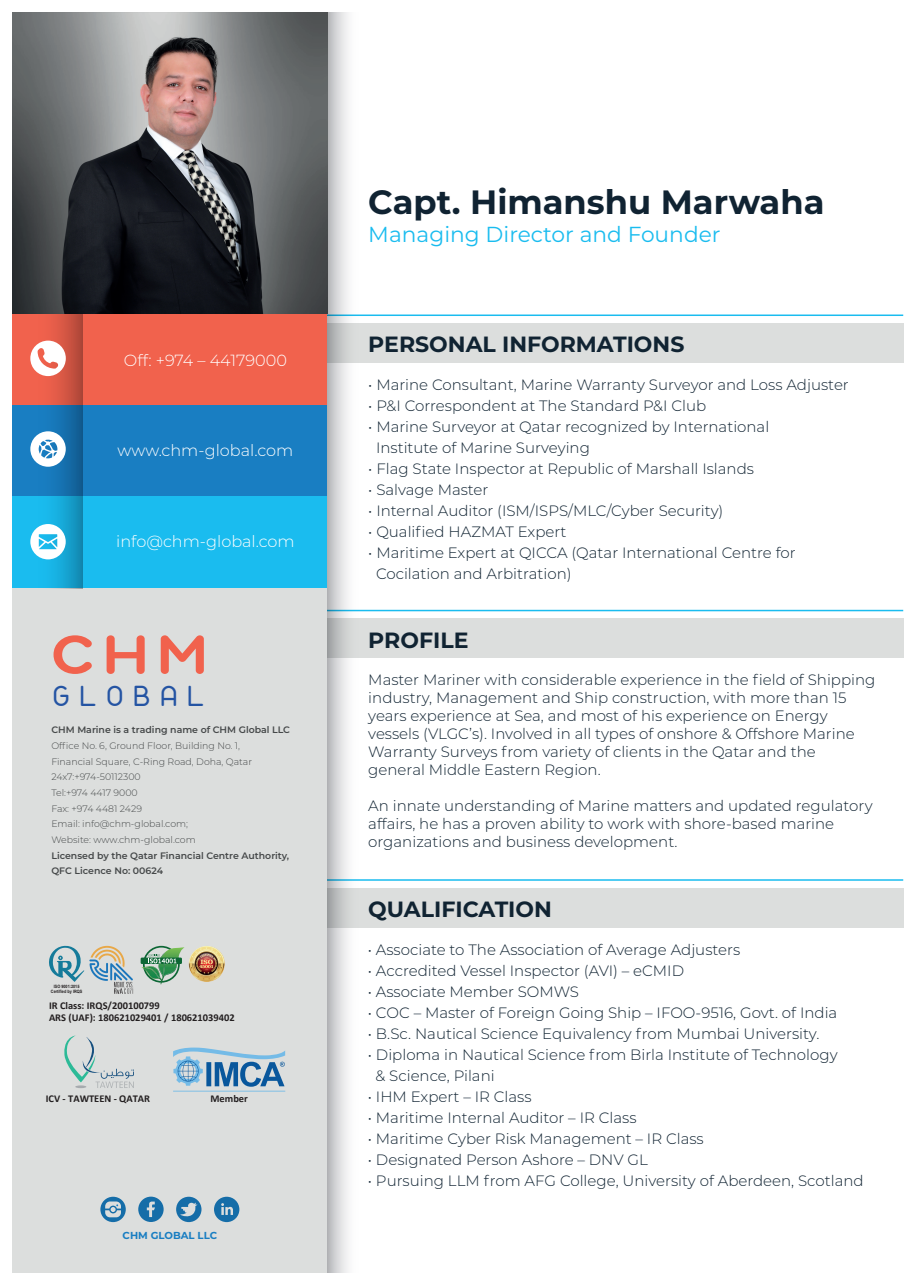
<style>
.page{position:relative;width:916px;height:1285px;background:#fff}
.page>*{position:absolute;margin:0;border:0;box-sizing:border-box;transform-origin:0 0}
.t1{font:700 53.7px "Quosm";color:#f1624d;scale:1.12 1}
.t2{font:700 33.6px "Montserrat";color:#102332}
.t3{font:500 28.8px "Nokio";letter-spacing:.325em;color:#2454a3}
.t4{font:700 22.05px "Montserrat";color:#102332}
.t5{font:21.75px "Montserrat";color:#1abcef}
.t6{font:300 16.05px "Montserrat";color:#fff}
.t7{font:300 15px/18px "Montserrat";color:#102332}
.t8{font:700 10.5px/12.5px "Calibri";color:#231f20}
.t9{font:700 10.2px "Montserrat";color:#197ec2}
.t10{font:300 9.45px/15.6px "Montserrat";color:#454849}
.t11{font:600 9.45px/15.6px "Montserrat";color:#454849}
.t12{font:700 4.5px/5.4px "Arial";letter-spacing:.005em;color:#231f20;text-align:center;scale:.84 1}
</style>
<div class="page">
<div style="left:327px;top:323px;width:576px;height:39px;background:#dcdedd"></div>
<hr style="left:327px;top:314px;width:576px;height:2px;background:#1abcef">
<div style="left:327px;top:618px;width:576px;height:39px;background:#dcdedd"></div>
<hr style="left:327px;top:609px;width:576px;height:2px;background:#1abcef">
<div style="left:327px;top:888px;width:576px;height:39px;background:#dcdedd"></div>
<hr style="left:327px;top:879px;width:576px;height:1px;background:#1abcef">
<svg style="left:327px;top:13px;width:38px;height:1259px"></svg>
<div style="left:13px;top:313px;width:314px;height:92px;background:#f1624d"></div>
<div style="left:13px;top:405px;width:314px;height:91px;background:#197ec2"></div>
<div style="left:13px;top:496px;width:314px;height:92px;background:#1abcef"></div>
<div style="left:13px;top:588px;width:314px;height:683px;background:#dcdedd"></div>
<svg style="left:13px;top:313px;width:70px;height:275px"></svg>
<svg style="left:30px;top:431px;width:36px;height:35px"></svg>
<svg style="left:30px;top:524px;width:36px;height:35px"></svg>
<svg style="left:30px;top:340px;width:36px;height:36px"></svg>
<img style="left:13px;top:13px;width:314px;height:300px">
<svg style="left:100px;top:1196px;width:26px;height:25px"></svg>
<svg style="left:138px;top:1196px;width:26px;height:25px"></svg>
<svg style="left:176px;top:1196px;width:25px;height:25px"></svg>
<svg style="left:214px;top:1196px;width:25px;height:25px"></svg>
<svg style="left:173px;top:1047px;width:112px;height:44px"></svg>
<svg style="left:64px;top:1035px;width:70px;height:53px"></svg>
<img style="left:189px;top:945px;width:36px;height:36px;border-radius:18px">
<svg style="left:49px;top:945px;width:85px;height:48px"></svg>
<svg style="left:141px;top:945px;width:44px;height:39px"></svg>
<p class="t6" style="left:124px;top:349px;width:164px">Off: +974 – 44179000</p>
<p class="t6" style="left:118px;top:439px;width:177px">www.chm-global.com</p>
<p class="t6" style="left:116px;top:530px;width:180px">info@chm-global.com</p>
<h1 class="t1" style="left:51px;top:619px;width:141px">CHM</h1>
<h3 class="t3" style="left:52px;top:677px;width:154px">GLOBAL</h3>
<p class="t11" style="left:51px;top:721px;width:240px">CHM Marine is a trading name of CHM Global LLC</p>
<p class="t10" style="left:51px;top:737px;width:202px">Office No. 6, Ground Floor, Building No. 1,<br>Financial Square, C-Ring Road, Doha, Qatar<br>24x7:+974-50112300<br>Tel:+974 4417 9000<br>Fax: +974 4481 2429<br>Email: info@chm-global.com;<br>Website: www.chm-global.com</p>
<p class="t11" style="left:51px;top:847px;width:239px">Licensed by the Qatar Financial Centre Authority,<br>QFC Licence No: 00624</p>
<p class="t12" style="left:51px;top:983px;width:39px">ISO 9001:2015<br>Certified by IRQS</p>
<p class="t8" style="left:49px;top:998px;width:187px">IR Class: IRQS/200100799<br>ARS (UAF): 180621029401 / 180621039402</p>
<p class="t8" style="left:46px;top:1091px;width:106px">ICV - TAWTEEN - QATAR</p>
<p class="t8" style="left:210px;top:1091px;width:39px">Member</p>
<p class="t9" style="left:123px;top:1227px;width:96px">CHM GLOBAL LLC</p>
<h2 class="t2" style="left:368px;top:178px;width:457px">Capt. Himanshu Marwaha</h2>
<h3 class="t5" style="left:368px;top:219px;width:354px">Managing Director and Founder</h3>
<h3 class="t4" style="left:368px;top:329px;width:317px">PERSONAL INFORMATIONS</h3>
<p class="t7" style="left:368px;top:375px;width:482px">• Marine Consultant, Marine Warranty Surveyor and Loss Adjuster</p>
<p class="t7" style="left:368px;top:396px;width:339px">• P&amp;I Correspondent at The Standard P&amp;I Club</p>
<p class="t7" style="left:376px;top:416px;width:395px;line-height:21px;text-indent:-8px">• Marine Surveyor at Qatar recognized by International<br>Institute of Marine Surveying</p>
<p class="t7" style="left:368px;top:459px;width:387px">• Flag State Inspector at Republic of Marshall Islands</p>
<p class="t7" style="left:368px;top:480px;width:122px">• Salvage Master</p>
<p class="t7" style="left:368px;top:501px;width:356px">• Internal Auditor (ISM/ISPS/MLC/Cyber Security)</p>
<p class="t7" style="left:368px;top:522px;width:200px">• Qualified HAZMAT Expert</p>
<p class="t7" style="left:376px;top:542px;width:421px;line-height:21px;text-indent:-8px">• Maritime Expert at QICCA (Qatar International Centre for<br>Cocilation and Arbitration)</p>
<h3 class="t4" style="left:368px;top:624px;width:102px">PROFILE</h3>
<p class="t7" style="left:368px;top:670px;width:508px">Master Mariner with considerable experience in the field of Shipping industry, Management and Ship construction, with more than 15 years experience at Sea, and most of his experience on Energy vessels (VLGC’s). Involved in all types of onshore &amp; Offshore Marine Warranty Surveys from variety of clients in the Qatar and the general Middle Eastern Region.</p>
<p class="t7" style="left:368px;top:796px;width:506px">An innate understanding of Marine matters and updated regulatory affairs, he has a proven ability to work with shore-based marine organizations and business development.</p>
<h3 class="t4" style="left:368px;top:893px;width:185px">QUALIFICATION</h3>
<p class="t7" style="left:368px;top:939px;width:374px">• Associate to The Association of Average Adjusters</p>
<p class="t7" style="left:368px;top:960px;width:318px">• Accredited Vessel Inspector (AVI) – eCMID</p>
<p class="t7" style="left:368px;top:981px;width:213px">• Associate Member SOMWS</p>
<p class="t7" style="left:368px;top:1002px;width:471px">• COC – Master of Foreign Going Ship – IFOO-9516, Govt. of India</p>
<p class="t7" style="left:368px;top:1023px;width:453px">• B.Sc. Nautical Science Equivalency from Mumbai University.</p>
<p class="t7" style="left:375px;top:1043px;width:463px;line-height:21px;text-indent:-8px">• Diploma in Nautical Science from Birla Institute of Technology &amp; Science, Pilani</p>
<p class="t7" style="left:368px;top:1086px;width:165px">• IHM Expert – IR Class</p>
<p class="t7" style="left:368px;top:1107px;width:270px">• Maritime Internal Auditor – IR Class</p>
<p class="t7" style="left:368px;top:1128px;width:337px">• Maritime Cyber Risk Management – IR Class</p>
<p class="t7" style="left:368px;top:1149px;width:281px">• Designated Person Ashore – DNV GL</p>
<p class="t7" style="left:368px;top:1170px;width:497px">• Pursuing LLM from AFG College, University of Aberdeen, Scotland</p>
</div>
